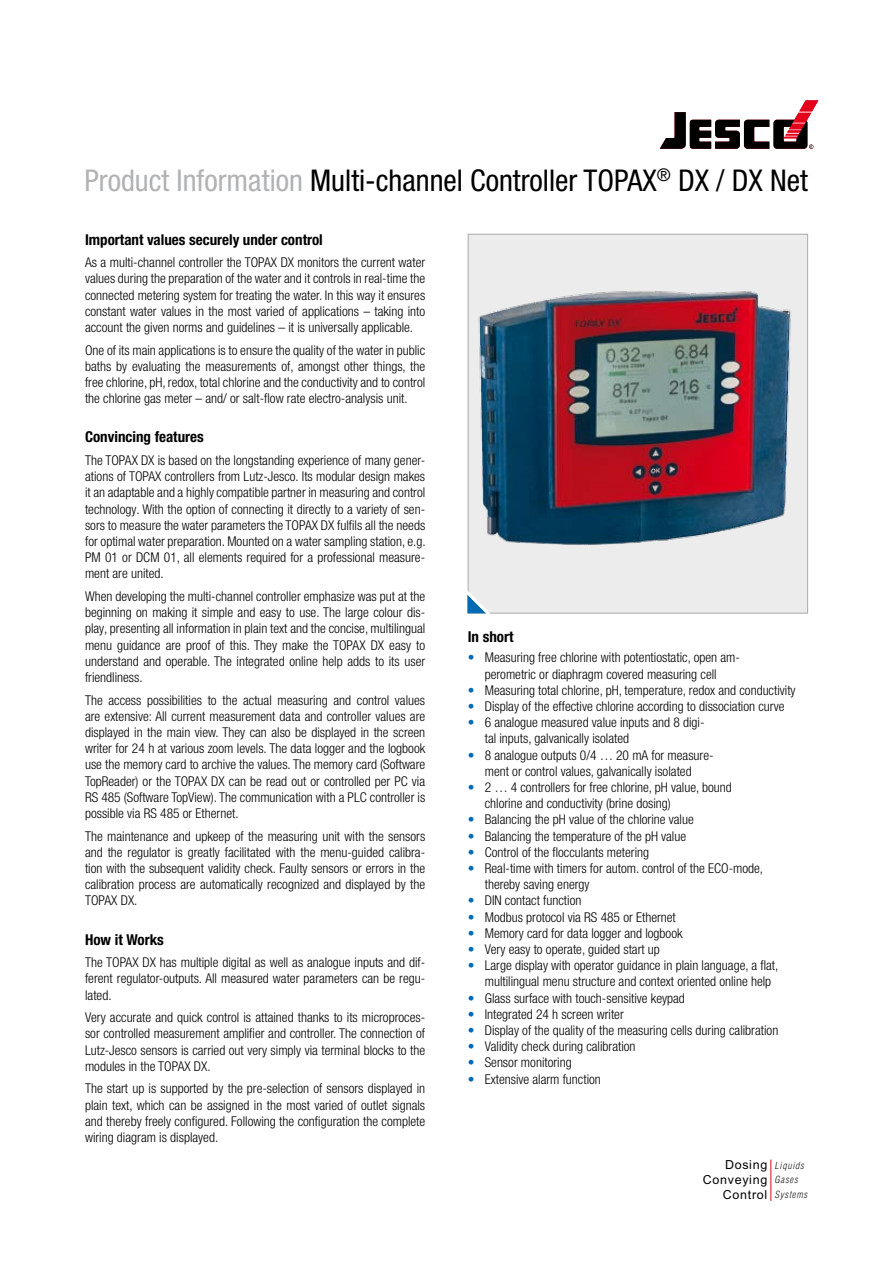
<style>
.page{position:relative;width:893px;height:1263px;background:#fff}
.page>*{position:absolute;margin:0;border:0;box-sizing:border-box;transform-origin:0 0}
.t1{font:condensed 30px "Helvetica Neue LT Pro";color:#000}
.t2{font:700 condensed 15px "Helvetica Neue LT Pro";color:#000}
.t3{font:300 condensed 13.5px/16.2px "Helvetica Neue LT Pro";color:#000;text-align:justify}
.t4{font:12.45px/15px "Arial";letter-spacing:.055em;color:#000;text-align:right}
.t5{font:italic 300 condensed 9.6px/14.4px "Helvetica";letter-spacing:.075em;color:#1a161b}
.s1{color:#b1b2b4}
.s2{color:#006ab2}
</style>
<div class="page">
<div style="left:468px;top:234px;width:339px;height:379px;background:#ececed"></div>
<div style="left:468px;top:234px;width:340px;height:380px;border:1px solid #b1b2b4"></div>
<img style="left:478px;top:291px;width:313px;height:254px">
<svg style="left:467px;top:587px;width:27px;height:27px"></svg>
<svg style="left:660px;top:100px;width:158px;height:49px"></svg>
<hr style="left:770px;top:1159px;width:1px;height:42px;background:#e2001a">
<h1 class="t1" style="left:84px;top:163px;width:725px"><span class="s1">Product Information</span> Multi-channel Controller TOPAX<sup>®</sup> DX / DX Net</h1>
<p class="t2" style="left:85px;top:231px;width:239px">Important values securely under control</p>
<p class="t3" style="left:85px;top:254px;width:342px">As a multi-channel controller the TOPAX DX monitors the current water values during the preparation of the water and it controls in real-time the connected metering system for treating the water. In this way it ensures constant water values in the most varied of applications – taking into account the given norms and guidelines – it is universally applicable.</p>
<p class="t3" style="left:85px;top:342px;width:342px">One of its main applications is to ensure the quality of the water in public baths by evaluating the measurements of, amongst other things, the free chlorine, pH, redox, total chlorine and the conductivity and to control the chlorine gas meter – and/ or salt-flow rate electro-analysis unit.</p>
<p class="t2" style="left:85px;top:428px;width:120px">Convincing features</p>
<p class="t3" style="left:85px;top:452px;width:342px">The TOPAX DX is based on the longstanding experience of many gener&shy;ations of TOPAX controllers from Lutz-Jesco. Its modular design makes it an adaptable and a highly compatible partner in measuring and control technology. With the option of connecting it directly to a variety of sen&shy;sors to measure the water parameters the TOPAX DX fulfils all the needs for optimal water preparation. Mounted on a water sampling station, e.g.<br>PM 01 or DCM 01, all elements required for a professional measure&shy;ment are united.</p>
<p class="t3" style="left:85px;top:588px;width:342px">When developing the multi-channel controller emphasize was put at the beginning on making it simple and easy to use. The large colour dis&shy;play, presenting all information in plain text and the concise, multilingual menu guidance are proof of this. They make the TOPAX DX easy to understand and operable. The integrated online help adds to its user friendliness.</p>
<p class="t3" style="left:85px;top:692px;width:342px">The access possibilities to the actual measuring and control values are extensive: All current measurement data and controller values are displayed in the main view. They can also be displayed in the screen writer for 24 h at various zoom levels. The data logger and the logbook use the memory card to archive the values. The memory card (Software TopReader) or the TOPAX DX can be read out or controlled per PC via RS 485 (Software TopView). The communication with a PLC controller is possible via RS 485 or Ethernet.</p>
<p class="t3" style="left:85px;top:828px;width:342px">The maintenance and upkeep of the measuring unit with the sensors and the regulator is greatly facilitated with the menu-guided calibra&shy;tion with the subsequent validity check. Faulty sensors or errors in the calibration process are automatically recognized and displayed by the TOPAX DX.</p>
<p class="t2" style="left:85px;top:931px;width:80px">How it Works</p>
<p class="t3" style="left:85px;top:954px;width:342px">The TOPAX DX has multiple digital as well as analogue inputs and dif&shy;ferent regulator-outputs. All measured water parameters can be regu&shy;lated.</p>
<p class="t3" style="left:85px;top:1009px;width:342px">Very accurate and quick control is attained thanks to its microproces&shy;sor controlled measurement amplifier and controller. The connection of Lutz-Jesco sensors is carried out very simply via terminal blocks to the modules in the TOPAX DX.</p>
<p class="t3" style="left:85px;top:1080px;width:342px">The start up is supported by the pre-selection of sensors displayed in plain text, which can be assigned in the most varied of outlet signals and thereby freely configured. Following the configuration the complete wiring diagram is displayed.</p>
<p class="t2" style="left:468px;top:628px;width:47px">In short</p>
<p class="t3" style="left:468px;top:649px;width:274px;text-align:center"><span class="s2">•</span> Measuring free chlorine with potentiostatic, open am&shy;perometric or diaphragm covered measuring cell</p>
<p class="t3" style="left:468px;top:682px;width:329px"><span class="s2">•</span> Measuring total chlorine, pH, temperature, redox and conductivity</p>
<p class="t3" style="left:468px;top:698px;width:318px"><span class="s2">•</span> Display of the effective chlorine according to dissociation curve</p>
<p class="t3" style="left:485px;top:714px;width:221px;text-indent:-17px"><span class="s2">•</span> 6 analogue measured value inputs and 8 digi&shy;tal inputs, galvanically isolated</p>
<p class="t3" style="left:468px;top:747px;width:247px;text-align:center"><span class="s2">•</span> 8 analogue outputs 0/4 … 20 mA for measure&shy;ment or control values, galvanically isolated</p>
<p class="t3" style="left:485px;top:779px;width:249px;text-indent:-17px"><span class="s2">•</span> 2 … 4 controllers for free chlorine, pH value, bound chlorine and conductivity (brine dosing)</p>
<p class="t3" style="left:468px;top:811px;width:228px"><span class="s2">•</span> Balancing the pH value of the chlorine value</p>
<p class="t3" style="left:468px;top:828px;width:220px"><span class="s2">•</span> Balancing the temperature of the pH value</p>
<p class="t3" style="left:468px;top:844px;width:183px"><span class="s2">•</span> Control of the flocculants metering</p>
<p class="t3" style="left:485px;top:860px;width:280px;text-indent:-17px"><span class="s2">•</span> Real-time with timers for autom. control of the ECO-mode, thereby saving energy</p>
<p class="t3" style="left:468px;top:892px;width:115px"><span class="s2">•</span> DIN contact function</p>
<p class="t3" style="left:468px;top:909px;width:210px"><span class="s2">•</span> Modbus protocol via RS 485 or Ethernet</p>
<p class="t3" style="left:468px;top:925px;width:216px"><span class="s2">•</span> Memory card for data logger and logbook</p>
<p class="t3" style="left:468px;top:941px;width:194px"><span class="s2">•</span> Very easy to operate, guided start up</p>
<p class="t3" style="left:485px;top:957px;width:295px;text-indent:-17px"><span class="s2">•</span> Large display with operator guidance in plain language, a flat, multilingual menu structure and context oriented online help</p>
<p class="t3" style="left:468px;top:990px;width:219px"><span class="s2">•</span> Glass surface with touch-sensitive keypad</p>
<p class="t3" style="left:468px;top:1006px;width:157px"><span class="s2">•</span> Integrated 24 h screen writer</p>
<p class="t3" style="left:468px;top:1022px;width:312px"><span class="s2">•</span> Display of the quality of the measuring cells during calibration</p>
<p class="t3" style="left:468px;top:1038px;width:169px"><span class="s2">•</span> Validity check during calibration</p>
<p class="t3" style="left:468px;top:1054px;width:105px"><span class="s2">•</span> Sensor monitoring</p>
<p class="t3" style="left:468px;top:1071px;width:135px"><span class="s2">•</span> Extensive alarm function</p>
<p class="t4" style="left:703px;top:1157px;width:66px">Dosing<br>Conveying<br>Control</p>
<p class="t5" style="left:774px;top:1158px;width:34px">Liquids<br>Gases<br>Systems</p>
</div>
